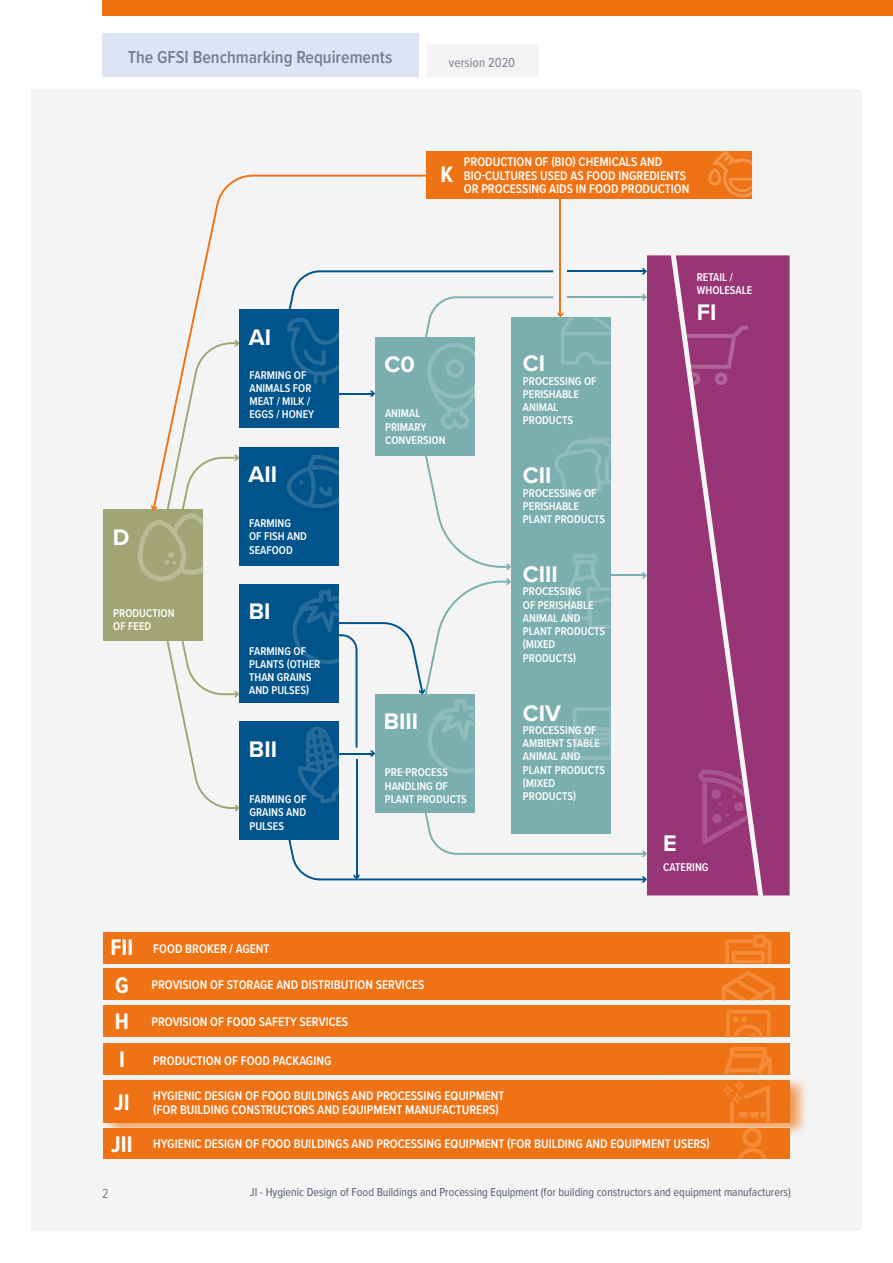
<style>
.page{position:relative;width:893px;height:1263px;background:#fff}
.page>*{position:absolute;margin:0;border:0;box-sizing:border-box;transform-origin:0 0}
.t1{font:700 23.4px "Proxima Nova";color:#fff}
.t2{font:700 23.4px "Proxima Nova Cond";color:#fff}
.t3{font:600 18px "Proxima Nova Cond";color:#7a7d8f}
.t4{font:13.5px "Proxima Nova Cond";color:#7a7d8f}
.t5{font:300 13.5px "Proxima Nova Cond";color:#525b70}
.t6{font:600 13.05px/13.2px "Proxima Nova Cond";color:#fff}
.t7{font:12px "Proxima Nova Cond";color:#525b70}
.t8{font:600 11.7px/13.2px "Proxima Nova Cond";color:#fff}
.s1{font-weight:700;font-size:23.4px}
</style>
<div class="page">
<div style="left:31px;top:89px;width:831px;height:1141px;background:#f4f4f4"></div>
<div style="left:102px;top:34px;width:317px;height:43px;background:#dce4f5"></div>
<div style="left:102px;top:0;width:791px;height:16px;background:#ef710c"></div>
<div style="left:427px;top:44px;width:111px;height:33px;background:#f4f4f4"></div>
<div style="left:104px;top:1076px;width:703px;height:61px;background:#ef710c;opacity:.67"></div>
<div style="left:104px;top:932px;width:686px;height:31px;background:#ef7315"></div>
<div style="left:104px;top:968px;width:686px;height:32px;background:#ef7315"></div>
<div style="left:104px;top:1005px;width:686px;height:32px;background:#ef7315"></div>
<hr style="left:356px;top:759px;width:1px;height:118px;background:#00538b">
<div style="left:758px;top:255px;width:32px;height:640px;background:#983577"></div>
<div style="left:647px;top:255px;width:111px;height:640px;background:#983577"></div>
<div style="left:103px;top:510px;width:100px;height:131px;background:#a1a576"></div>
<div style="left:375px;top:694px;width:99px;height:118px;background:#7baeaf"></div>
<hr style="left:599px;top:574px;width:46px;height:2px;background:#7baeaf">
<svg style="left:641px;top:572px;width:6px;height:6px"></svg>
<hr style="left:568px;top:296px;width:77px;height:2px;background:#7baeaf">
<svg style="left:641px;top:294px;width:6px;height:6px"></svg>
<hr style="left:568px;top:270px;width:77px;height:2px;background:#00538b">
<svg style="left:641px;top:268px;width:6px;height:6px"></svg>
<svg style="left:288px;top:812px;width:359px;height:70px"></svg>
<svg style="left:188px;top:175px;width:239px;height:281px"></svg>
<div style="left:239px;top:447px;width:100px;height:118px;background:#00538b"></div>
<div style="left:240px;top:722px;width:99px;height:118px;background:#00538b"></div>
<div style="left:239px;top:584px;width:100px;height:118px;background:#00538b"></div>
<svg style="left:167px;top:641px;width:73px;height:170px"></svg>
<div style="left:240px;top:310px;width:99px;height:118px;background:#00538b"></div>
<hr style="left:559px;top:192px;width:2px;height:123px;background:#ef7315">
<div style="left:426px;top:151px;width:326px;height:47px;background:#ef7315"></div>
<div style="left:375px;top:337px;width:99px;height:118px;background:#7baeaf"></div>
<div style="left:511px;top:317px;width:100px;height:516px;background:#7baeaf"></div>
<svg style="left:425px;top:454px;width:86px;height:116px"></svg>
<svg style="left:138px;top:340px;width:102px;height:241px"></svg>
<svg style="left:686px;top:326px;width:63px;height:59px;background:#a14783"></svg>
<svg style="left:287px;top:270px;width:324px;height:159px"></svg>
<svg style="left:554px;top:437px;width:57px;height:60px"></svg>
<svg style="left:573px;top:707px;width:38px;height:53px"></svg>
<svg style="left:568px;top:554px;width:43px;height:75px"></svg>
<svg style="left:698px;top:769px;width:50px;height:75px;background:#a14783"></svg>
<svg style="left:287px;top:455px;width:52px;height:53px"></svg>
<svg style="left:292px;top:579px;width:219px;height:224px"></svg>
<svg style="left:721px;top:971px;width:54px;height:29px"></svg>
<svg style="left:726px;top:1010px;width:45px;height:28px"></svg>
<div style="left:104px;top:1043px;width:686px;height:31px;background:#ef7315"></div>
<svg style="left:725px;top:1047px;width:47px;height:27px"></svg>
<svg style="left:725px;top:935px;width:46px;height:28px"></svg>
<svg style="left:708px;top:151px;width:44px;height:46px"></svg>
<div style="left:104px;top:1080px;width:686px;height:42px;background:#ef7315"></div>
<div style="left:104px;top:1128px;width:686px;height:30px;background:#ef7315"></div>
<svg style="left:738px;top:1128px;width:29px;height:30px"></svg>
<svg style="left:722px;top:1080px;width:48px;height:42px"></svg>
<h2 class="t3" style="left:128px;top:44px;width:266px">The GFSI Benchmarking Requirements</h2>
<p class="t4" style="left:449px;top:52px;width:68px">version 2020</p>
<h1 class="t1" style="left:113px;top:519px;width:18px">D</h1>
<p class="t8" style="left:113px;top:606px;width:63px">PRODUCTION<br>OF FEED</p>
<h1 class="t1" style="left:249px;top:319px;width:24px">AI</h1>
<p class="t8" style="left:249px;top:368px;width:66px">FARMING OF<br>ANIMALS FOR<br>MEAT / MILK /<br>EGGS / HONEY</p>
<h1 class="t1" style="left:249px;top:457px;width:30px">AII</h1>
<p class="t8" style="left:249px;top:516px;width:59px">FARMING<br>OF FISH AND<br>SEAFOOD</p>
<h1 class="t1" style="left:249px;top:594px;width:23px">BI</h1>
<p class="t8" style="left:249px;top:644px;width:73px">FARMING OF<br>PLANTS (OTHER<br>THAN GRAINS<br>AND PULSES)</p>
<h1 class="t1" style="left:249px;top:731px;width:30px">BII</h1>
<p class="t8" style="left:249px;top:792px;width:58px;text-align:justify">FARMING OF GRAINS AND PULSES</p>
<h1 class="t2" style="left:440px;top:157px;width:14px">K</h1>
<p class="t6" style="left:464px;top:155px;width:227px">PRODUCTION OF (BIO) CHEMICALS AND<br>BIO-CULTURES USED AS FOOD INGREDIENTS<br>OR PROCESSING AIDS IN FOOD PRODUCTION</p>
<h1 class="t1" style="left:385px;top:347px;width:32px">C0</h1>
<h1 class="t1" style="left:523px;top:346px;width:24px">CI</h1>
<p class="t8" style="left:523px;top:374px;width:75px">PROCESSING OF<br>PERISHABLE<br>ANIMAL<br>PRODUCTS</p>
<p class="t8" style="left:385px;top:406px;width:62px">ANIMAL<br>PRIMARY<br>CONVERSION</p>
<h1 class="t1" style="left:523px;top:458px;width:30px">CII</h1>
<p class="t8" style="left:523px;top:486px;width:84px">PROCESSING OF<br>PERISHABLE<br>PLANT PRODUCTS</p>
<h1 class="t1" style="left:384px;top:704px;width:36px">BIII</h1>
<p class="t8" style="left:385px;top:766px;width:84px">PRE-PROCESS<br>HANDLING OF<br>PLANT PRODUCTS</p>
<h1 class="t1" style="left:523px;top:557px;width:37px">CIII</h1>
<p class="t8" style="left:523px;top:585px;width:84px">PROCESSI G<br>OF PERIS BLE<br>ANIMAL AND<br>PLANT PRODUCTS (MIXED<br>PRODUCTS)</p>
<p class="t8" style="left:564px;top:585px;width:15px;text-align:center">N<br>HA</p>
<h1 class="t1" style="left:523px;top:695px;width:40px">CIV</h1>
<p class="t8" style="left:523px;top:723px;width:84px">PROCESSING OF<br>AMBIENT STABLE<br>ANIMAL AND<br>PLANT PRODUCTS (MIXED<br>PRODUCTS)</p>
<p class="t8" style="left:697px;top:270px;width:57px">RETAIL /<br>WHOLESALE</p>
<h1 class="t1" style="left:697px;top:294px;width:21px">FI</h1>
<h1 class="t1" style="left:663px;top:826px;width:15px">E</h1>
<p class="t8" style="left:663px;top:860px;width:47px">CATERING</p>
<p class="t6" style="left:111px;top:941px;width:160px"><span class="s1">FII</span> FOOD BROKER / AGENT</p>
<p class="t6" style="left:115px;top:978px;width:311px"><span class="s1">G</span> PROVISION OF STORAGE AND DISTRIBUTION SERVICES</p>
<p class="t6" style="left:115px;top:1015px;width:235px"><span class="s1">H</span> PROVISION OF FOOD SAFETY SERVICES</p>
<p class="t6" style="left:119px;top:1053px;width:214px"><span class="s1">I</span> PRODUCTION OF FOOD PACKAGING</p>
<p class="t6" style="left:114px;top:1089px;width:392px;text-indent:39px">HYGIENIC DESIGN OF FOOD BUILDINGS AND PROCESSING EQUIPMENT<br><sup>JI</sup> (FOR BUILDING CONSTRUCTORS AND EQUIPMENT MANUFACTURERS)</p>
<p class="t6" style="left:111px;top:1137px;width:600px"><span class="s1">JII</span> HYGIENIC DESIGN OF FOOD BUILDINGS AND PROCESSING EQUIPMENT (FOR BUILDING AND EQUIPMENT USERS)</p>
<p class="t5" style="left:102px;top:1183px;width:8px">2</p>
<p class="t7" style="left:250px;top:1183px;width:542px">JI - Hygienic Design of Food Buildings and Processing Equipment (for building constructors and equipment manufacturers)</p>
</div>
